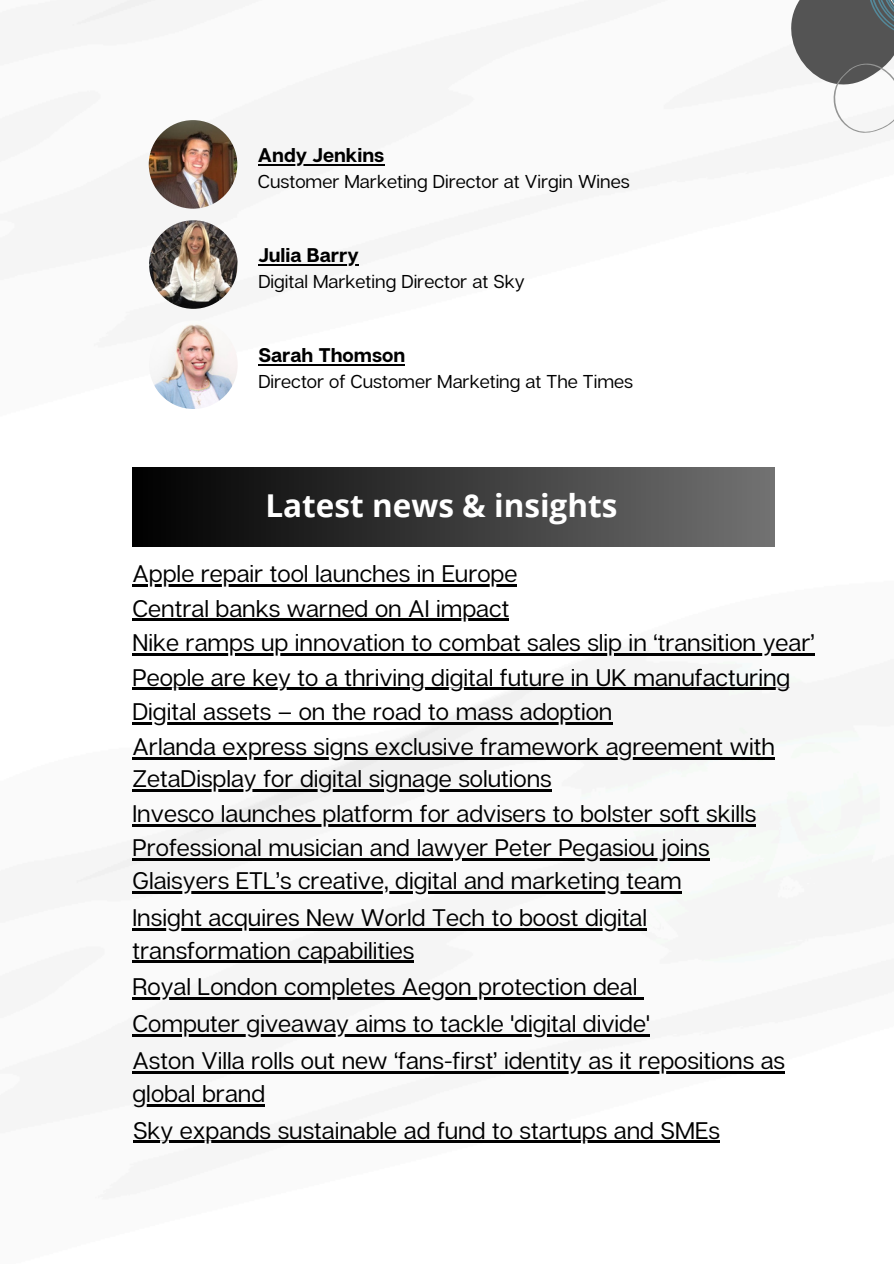
<style>
.page{position:relative;width:894px;height:1264px;background:#fff}
.page>*{position:absolute;margin:0;border:0;box-sizing:border-box;transform-origin:0 0}
.t1{font:700 31.5px "Open Sans";color:#fff}
.t2{font:24px/36.9px "Articulat CF";color:#000}
.t3{font:700 19.8px "Articulat CF";color:#000}
.t4{font:18.6px "Articulat CF";color:#000}
</style>
<div class="page">
<img style="left:72px;top:0;width:743px;height:1143px">
<svg style="left:774px;top:0;width:119px;height:133px"></svg>
<div style="left:132px;top:467px;width:641px;height:79px;background:linear-gradient(to right,#000,#727272)"></div>
<img style="left:149px;top:120px;width:88px;height:89px;border-radius:50%">
<img style="left:149px;top:220px;width:88px;height:89px;border-radius:50%">
<hr style="left:258px;top:264px;width:101px;height:2px;background:#000">
<img style="left:149px;top:320px;width:88px;height:89px;border-radius:50%">
<hr style="left:258px;top:364px;width:147px;height:2px;background:#000">
<hr style="left:258px;top:164px;width:126px;height:2px;background:#000">
<hr style="left:132px;top:584px;width:385px;height:2px;background:#000">
<hr style="left:132px;top:618px;width:377px;height:3px;background:#000">
<hr style="left:132px;top:653px;width:682px;height:2px;background:#000">
<hr style="left:132px;top:688px;width:658px;height:2px;background:#000">
<hr style="left:132px;top:722px;width:480px;height:2px;background:#000">
<hr style="left:132px;top:757px;width:642px;height:2px;background:#000">
<hr style="left:132px;top:789px;width:419px;height:2px;background:#000">
<hr style="left:132px;top:824px;width:624px;height:2px;background:#000">
<hr style="left:132px;top:858px;width:577px;height:3px;background:#000">
<hr style="left:132px;top:891px;width:549px;height:2px;background:#000">
<hr style="left:132px;top:928px;width:515px;height:2px;background:#000">
<hr style="left:132px;top:960px;width:282px;height:3px;background:#000">
<hr style="left:132px;top:997px;width:505px;height:2px;background:#000">
<svg style="left:637px;top:997px;width:6px;height:2px"></svg>
<hr style="left:132px;top:1034px;width:517px;height:2px;background:#000">
<hr style="left:132px;top:1071px;width:653px;height:2px;background:#000">
<hr style="left:132px;top:1103px;width:133px;height:3px;background:#000">
<hr style="left:133px;top:1140px;width:586px;height:3px;background:#000">
<p class="t3" style="left:258px;top:142px;width:128px">Andy Jenkins</p>
<h3 class="t4" style="left:258px;top:169px;width:373px">Customer Marketing Director at Virgin Wines</h3>
<h2 class="t3" style="left:258px;top:243px;width:102px">Julia Barry</h2>
<p class="t4" style="left:258px;top:269px;width:268px">Digital Marketing Director at Sky</p>
<h2 class="t3" style="left:258px;top:343px;width:148px">Sarah Thomson</h2>
<p class="t4" style="left:258px;top:370px;width:376px">Director of Customer Marketing at The Times</p>
<p class="t1" style="left:265px;top:483px;width:353px">Latest news &amp; insights</p>
<h1 class="t2" style="left:132px;top:554px;width:386px">Apple repair tool launches in Europe</h1>
<h3 class="t2" style="left:132px;top:589px;width:378px">Central banks warned on AI impact</h3>
<h3 class="t2" style="left:132px;top:623px;width:683px">Nike ramps up innovation to combat sales slip in ‘transition year’</h3>
<h3 class="t2" style="left:132px;top:658px;width:659px">People are key to a thriving digital future in UK manufacturing</h3>
<h3 class="t2" style="left:132px;top:692px;width:481px">Digital assets – on the road to mass adoption</h3>
<h3 class="t2" style="left:132px;top:727px;width:643px">Arlanda express signs exclusive framework agreement with</h3>
<h3 class="t2" style="left:132px;top:759px;width:420px">ZetaDisplay for digital signage solutions</h3>
<h3 class="t2" style="left:132px;top:794px;width:625px">Invesco launches platform for advisers to bolster soft skills</h3>
<h3 class="t2" style="left:132px;top:828px;width:578px">Professional musician and lawyer Peter Pegasiou joins</h3>
<h3 class="t2" style="left:132px;top:861px;width:550px">Glaisyers ETL’s creative, digital and marketing team</h3>
<h3 class="t2" style="left:132px;top:898px;width:516px">Insight acquires New World Tech to boost digital</h3>
<h3 class="t2" style="left:132px;top:931px;width:283px">transformation capabilities</h3>
<h3 class="t2" style="left:132px;top:967px;width:506px">Royal London completes Aegon protection deal</h3>
<h3 class="t2" style="left:132px;top:1004px;width:654px">Computer giveaway aims to tackle 'digital divide'<br>Aston Villa rolls out new ‘fans-first’ identity as it repositions as</h3>
<p class="t2" style="left:132px;top:1074px;width:588px">global brand<br>Sky expands sustainable ad fund to startups and SMEs</p>
</div>
